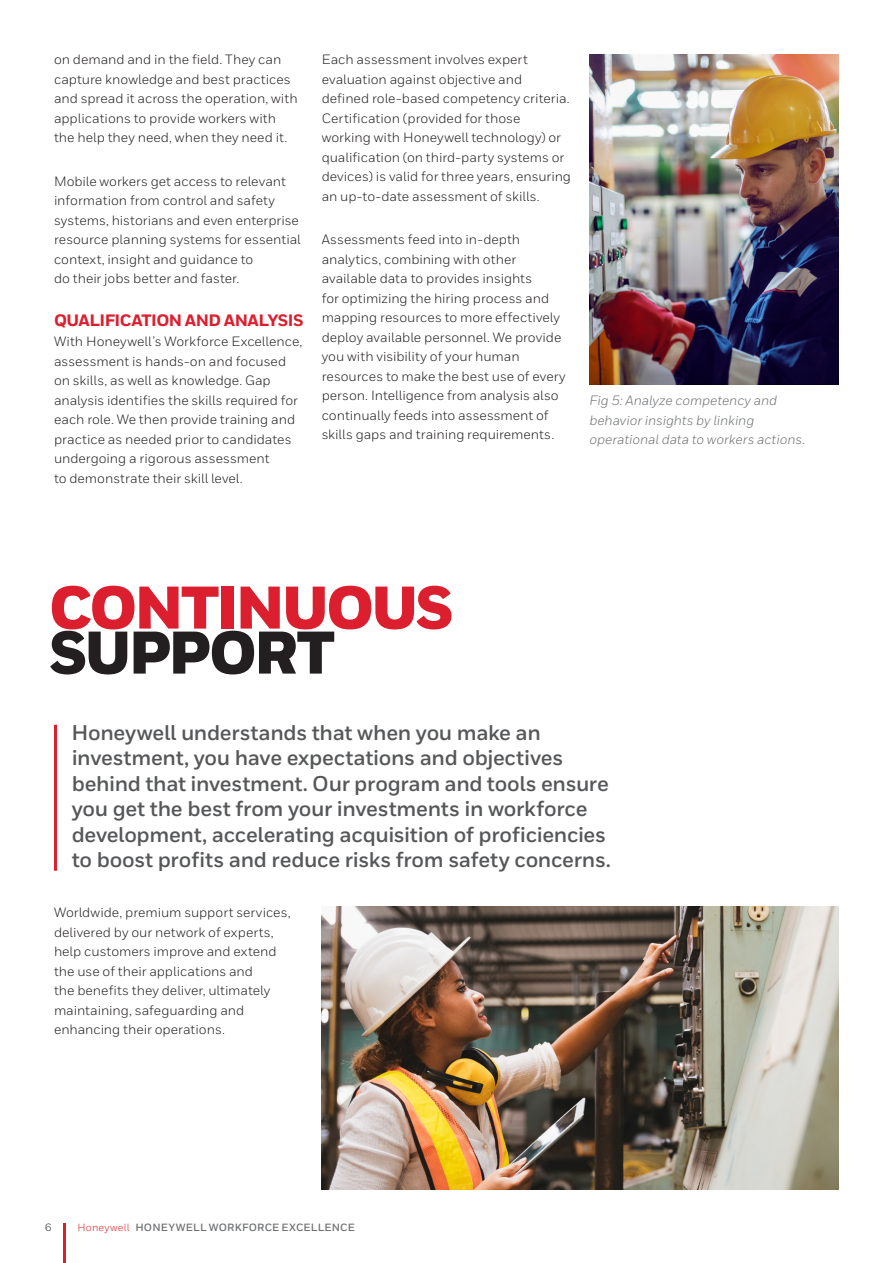
<style>
.page{position:relative;width:893px;height:1263px;background:#fff}
.page>*{position:absolute;margin:0;border:0;box-sizing:border-box;transform-origin:0 0}
.Title_40_30__the_res{font:900 60px "Honeywell Sans";letter-spacing:-.045em;color:#dc1f2e}
.Title_40_30__the_res-2{font:900 60px "Honeywell Sans";letter-spacing:-.05em;color:#231f20}
.Intro_Body{font:700 21.3px/25.5px "Honeywell Sans";letter-spacing:-.015em;color:#565759}
.Body__9_13_pt{font:800 16.5px "Honeywell Sans";letter-spacing:-.035em;color:#dc1f2e}
.Body__9_13_pt-2{font:13.5px/19.5px "Honeywell Sans";color:#231f20}
.Body__9_13_pt-3{font:italic 13.5px/19.5px "Honeywell Sans";letter-spacing:-.005em;color:#6d6f72}
.t1{font:700 10.5px "Honeywell Sans";letter-spacing:.015em;color:#707173}
.t2{font:10.5px "Honeywell Sans";color:#231f20}
.s1{font-weight:400;color:#dc272d}
</style>
<div class="page">
<hr style="left:63px;top:1223px;width:3px;height:40px;background:#da1f27">
<img style="left:589px;top:54px;width:250px;height:330px">
<img style="left:322px;top:907px;width:517px;height:282px">
<hr style="left:54px;top:725px;width:3px;height:146px;background:#dc1f2e">
<p class="Body__9_13_pt-2" style="left:54px;top:50px;width:245px">on demand and in the field. They can capture knowledge and best practices and spread it across the operation, with applications to provide workers with the help they need, when they need it.</p>
<p class="Body__9_13_pt-2" style="left:54px;top:171px;width:248px">Mobile workers get access to relevant information from control and safety systems, historians and even enterprise resource planning systems for essential context, insight and guidance to<br>do their jobs better and faster.</p>
<p class="Body__9_13_pt" style="left:54px;top:311px;width:251px">QUALIFICATION AND ANALYSIS</p>
<p class="Body__9_13_pt-2" style="left:54px;top:332px;width:250px">With Honeywell’s Workforce Excellence, assessment is hands-on and focused on skills, as well as knowledge. Gap analysis identifies the skills required for each role. We then provide training and practice as needed prior to candidates undergoing a rigorous assessment<br>to demonstrate their skill level.</p>
<p class="Body__9_13_pt-2" style="left:322px;top:50px;width:251px">Each assessment involves expert evaluation against objective and defined role-based competency criteria.<br>Certification (provided for those working with Honeywell technology) or qualification (on third-party systems or devices) is valid for three years, ensuring an up-to-date assessment of skills.</p>
<p class="Body__9_13_pt-2" style="left:322px;top:230px;width:246px">Assessments feed into in-depth analytics, combining with other available data to provides insights<br>for optimizing the hiring process and mapping resources to more effectively deploy available personnel. We provide you with visibility of your human resources to make the best use of every person. Intelligence from analysis also continually feeds into assessment of skills gaps and training requirements.</p>
<p class="Body__9_13_pt-3" style="left:589px;top:391px;width:217px">Fig 5: Analyze competency and behavior insights by linking operational data to workers actions.</p>
<p class="Title_40_30__the_res" style="left:49px;top:571px;width:406px">CONTINUOUS</p>
<p class="Title_40_30__the_res-2" style="left:49px;top:616px;width:288px">SUPPORT</p>
<p class="Intro_Body" style="left:71px;top:720px;width:541px">Honeywell understands that when you make an investment, you have expectations and objectives behind that investment. Our program and tools ensure you get the best from your investments in workforce development, accelerating acquisition of proficiencies to boost profits and reduce risks from safety concerns.</p>
<p class="Body__9_13_pt-2" style="left:54px;top:903px;width:238px">Worldwide, premium support services, delivered by our network of experts, help customers improve and extend the use of their applications and<br>the benefits they deliver, ultimately maintaining, safeguarding and enhancing their operations.</p>
<p class="t2" style="left:45px;top:1221px;width:8px">6</p>
<p class="t1" style="left:78px;top:1220px;width:279px"><span class="s1">Honeywell</span> HONEYWELL WORKFORCE EXCELLENCE</p>
</div>
